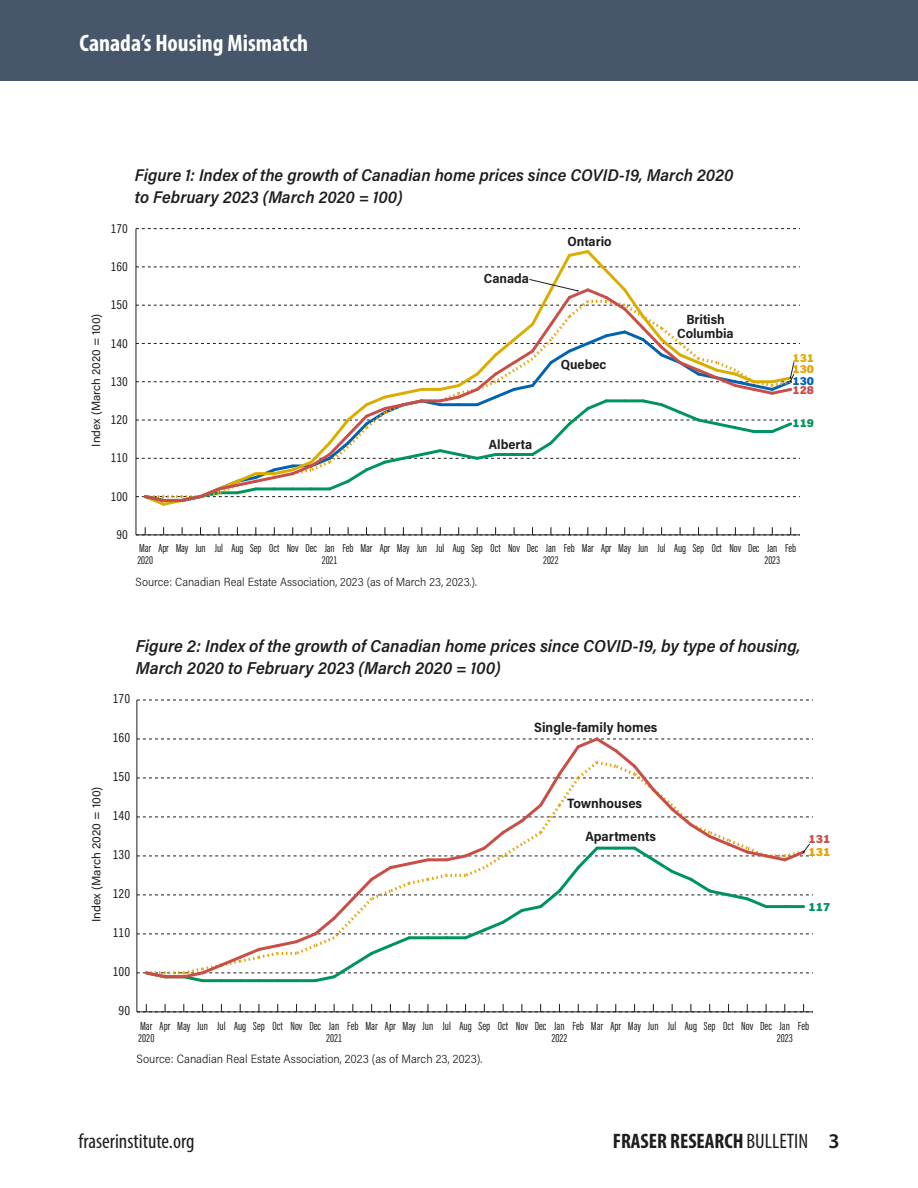
<style>
.page{position:relative;width:918px;height:1188px;background:#fff}
.page>*{position:absolute;margin:0;border:0;box-sizing:border-box;transform-origin:0 0}
.t1{font:700 condensed 24px "Myriad Pro";color:#fff}
.t2{font:700 condensed 21px "Myriad Pro";color:#1d1d1b}
.t3{font:condensed 21px "Myriad Pro";color:#1d1d1b}
.t4{font:italic 600 17.4px/22.6px "Acumin Pro Semi Cond";color:#1d1d1b}
.t5{font:italic 600 16.95px/22.2px "Acumin Pro Semi Cond";color:#1d1d1b}
.t6{font:700 13.5px "Acumin Pro Semi Cond";color:#1d1d1b}
.t7{font:13.5px "Acumin Pro Cond";color:#1d1d1b}
.t8{font:700 13.35px/13.4px "Acumin Pro Semi Cond";color:#1d1d1b;text-align:center}
.t9{font:13.35px "Acumin Pro Cond";color:#1d1d1b}
.t10{font:12px/12px "Acumin Pro Extra Cond";color:#1d1d1b}
.t11{font:300 12px "Acumin Pro Semi Cond";color:#1d1d1b}
.t12{font:12px "Acumin Pro";color:#1d1d1b}
.t13{font:900 12px "Acumin Pro";color:#e8a100}
.t14{font:900 12px "Acumin Pro";color:#ca4e48}
.t15{font:900 12px "Acumin Pro";color:#00945d}
.t16{font:11.85px/11.9px "Acumin Pro Extra Cond";letter-spacing:-.01em;color:#1d1d1b}
.t17{font:300 11.85px "Acumin Pro Semi Cond";color:#1d1d1b}
.t18{font:11.85px "Acumin Pro";color:#1d1d1b}
.t19{font:900 11.85px "Acumin Pro";color:#e8a100}
.t20{font:900 11.85px "Acumin Pro";color:#daad00}
.t21{font:900 11.85px "Acumin Pro";color:#ca4e48}
.t22{font:900 11.85px "Acumin Pro";color:#0063af}
.t23{font:900 11.85px "Acumin Pro";color:#00945d}
.s1{font-weight:400}
.s2{font-weight:600;font-stretch:normal}
</style>
<div class="page">
<div style="left:0;top:0;width:918px;height:81px;background:#47566a"></div>
<hr style="left:136px;top:229px;width:1px;height:306px;background:#1d1d1b">
<svg style="left:136px;top:527px;width:664px;height:9px"></svg>
<svg style="left:136px;top:228px;width:664px;height:1px"></svg>
<svg style="left:136px;top:247px;width:664px;height:261px"></svg>
<hr style="left:137px;top:700px;width:1px;height:312px;background:#1d1d1b">
<svg style="left:137px;top:1004px;width:676px;height:9px"></svg>
<svg style="left:137px;top:700px;width:676px;height:1px"></svg>
<svg style="left:137px;top:735px;width:676px;height:249px"></svg>
<h1 class="t1" style="left:80px;top:28px;width:230px">Canada’s Housing Mismatch</h1>
<h3 class="t5" style="left:135px;top:163px;width:600px">Figure 1: Index of the growth of Canadian home prices since COVID-19, March 2020 to February 2023 (March 2020 = 100)</h3>
<p class="t9" style="left:111px;top:219px;width:19px">170</p>
<p class="t9" style="left:111px;top:258px;width:19px">160</p>
<p class="t18" style="left:88px;top:447px;width:134px;rotate:-90deg">Index (March 2020 = 100)</p>
<p class="t9" style="left:111px;top:296px;width:19px">150</p>
<p class="t9" style="left:111px;top:334px;width:19px">140</p>
<p class="t9" style="left:111px;top:373px;width:19px">130</p>
<p class="t9" style="left:111px;top:411px;width:19px">120</p>
<p class="t9" style="left:111px;top:449px;width:19px">110</p>
<p class="t9" style="left:111px;top:487px;width:19px">100</p>
<p class="t8" style="left:484px;top:271px;width:47px">Canada</p>
<p class="t8" style="left:568px;top:234px;width:46px">Ontario</p>
<p class="t8" style="left:489px;top:437px;width:45px">Alberta</p>
<p class="t8" style="left:561px;top:357px;width:47px">Quebec</p>
<p class="t8" style="left:677px;top:312px;width:58px">British<br>Columbia</p>
<p class="t20" style="left:793px;top:349px;width:23px">131</p>
<p class="t21" style="left:793px;top:382px;width:23px">128</p>
<p class="t19" style="left:793px;top:361px;width:23px">130</p>
<p class="t22" style="left:793px;top:373px;width:23px">130</p>
<p class="t23" style="left:793px;top:414px;width:23px">119</p>
<p class="t9" style="left:116px;top:526px;width:13px">90</p>
<p class="t16" style="left:137px;top:542px;width:181px">Mar Apr May Jun Jul Aug Sep Oct Nov Dec<br>2020</p>
<p class="t16" style="left:322px;top:542px;width:218px">Jan Feb Mar Apr May Jun Jul Aug Sep Oct Nov Dec<br>2021</p>
<p class="t16" style="left:543px;top:542px;width:218px">Jan Feb Mar Apr May Jun Jul Aug Sep Oct Nov Dec<br>2022</p>
<p class="t16" style="left:765px;top:542px;width:33px">Jan Feb<br>2023</p>
<p class="t17" style="left:136px;top:573px;width:343px">Source: Canadian Real Estate Association, 2023 (as of March 23, 2023.).</p>
<h3 class="t4" style="left:136px;top:633px;width:666px">Figure 2: Index of the growth of Canadian home prices since COVID-19, by type of housing,<br>March 2020 to February 2023 (March 2020 = 100)</h3>
<p class="t7" style="left:113px;top:689px;width:19px">170</p>
<p class="t7" style="left:113px;top:728px;width:19px">160</p>
<p class="t6" style="left:534px;top:718px;width:125px">Single-family homes</p>
<p class="t12" style="left:88px;top:922px;width:137px;rotate:-90deg">Index (March 2020 = 100)</p>
<p class="t7" style="left:113px;top:767px;width:19px">150</p>
<p class="t7" style="left:113px;top:806px;width:19px">140</p>
<p class="t7" style="left:113px;top:845px;width:19px">130</p>
<p class="t7" style="left:113px;top:884px;width:19px">120</p>
<p class="t7" style="left:113px;top:923px;width:19px">110</p>
<p class="t6" style="left:567px;top:794px;width:76px">Townhouses</p>
<p class="t6" style="left:585px;top:827px;width:72px">Apartments</p>
<p class="t14" style="left:808px;top:831px;width:23px">131</p>
<p class="t13" style="left:808px;top:844px;width:23px">131</p>
<p class="t15" style="left:808px;top:898px;width:23px">117</p>
<p class="t7" style="left:113px;top:962px;width:19px">100</p>
<p class="t7" style="left:119px;top:1001px;width:13px">90</p>
<p class="t10" style="left:138px;top:1020px;width:185px">Mar Apr May Jun Jul Aug Sep Oct Nov Dec<br>2020</p>
<p class="t10" style="left:326px;top:1020px;width:222px">Jan Feb Mar Apr May Jun Jul Aug Sep Oct Nov Dec<br>2021</p>
<p class="t10" style="left:551px;top:1020px;width:222px">Jan Feb Mar Apr May Jun Jul Aug Sep Oct Nov Dec<br>2022</p>
<p class="t10" style="left:777px;top:1020px;width:34px">Jan Feb<br>2023</p>
<p class="t11" style="left:137px;top:1051px;width:347px">Source: Canadian Real Estate Association, 2023 (as of March 23, 2023).</p>
<h2 class="t3" style="left:79px;top:1128px;width:117px">fraserinstitute.org</h2>
<h2 class="t2" style="left:613px;top:1127px;width:228px">FRASER RESEARCH <span class="s1">BULLETIN</span> <span class="s2">3</span></h2>
</div>
